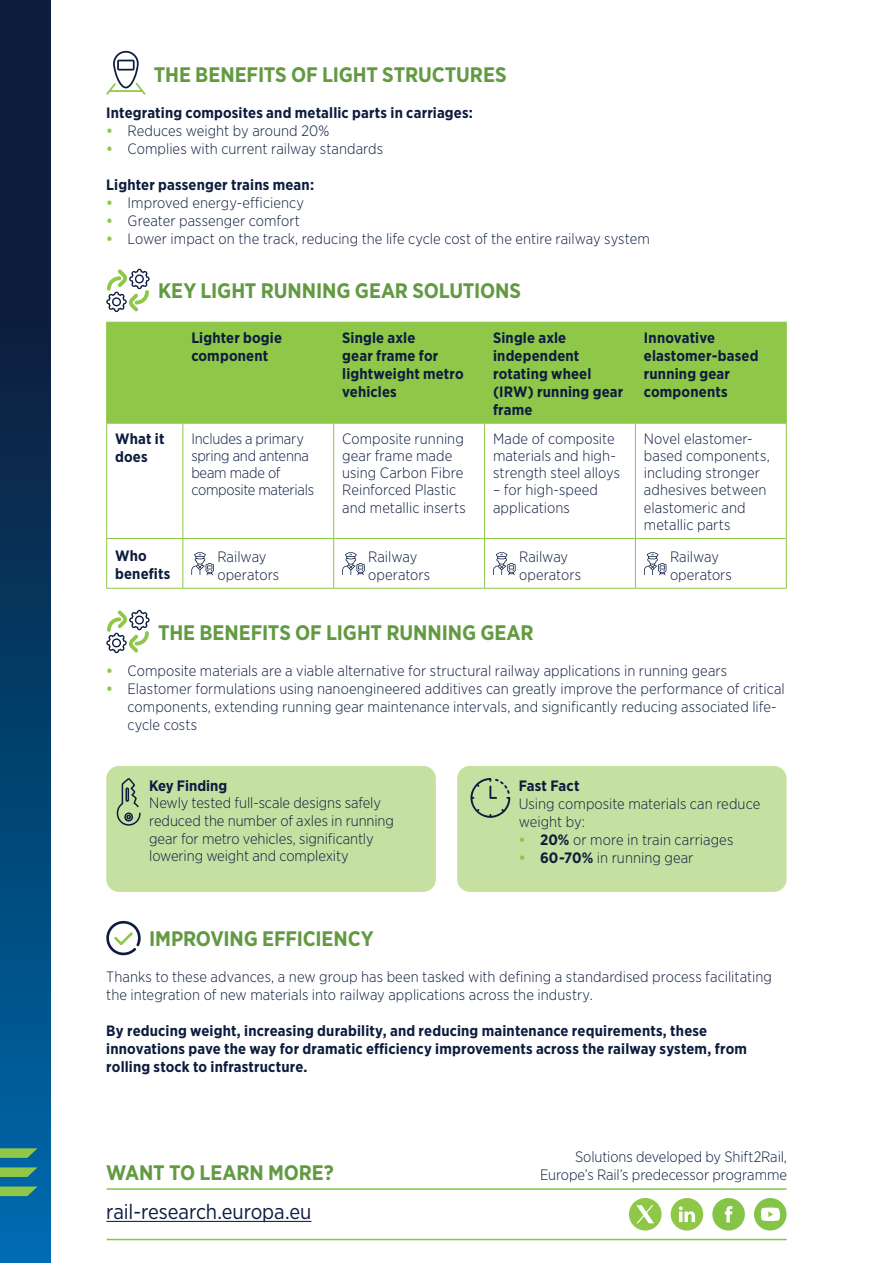
<style>
.page{position:relative;width:893px;height:1263px;background:#fff}
.page>*{position:absolute;margin:0;border:0;box-sizing:border-box;transform-origin:0 0}
.Title_Body1{font:700 21px "Gotham Narrow";letter-spacing:-.005em;color:#629a42}
.t1{font:21px "Gotham Narrow";letter-spacing:-.005em;color:#0d1c3e}
.Body{font:300 15px/17.2px "Gotham Narrow";color:#0d1c3e}
.Body-2{font:700 15px/18px "Gotham Narrow";letter-spacing:.01em;color:#0d1c3e}
.Title_Body2{font:700 15px "Gotham Narrow";letter-spacing:.01em;color:#0d1c3e}
.t2{font:700 15px "Gotham Narrow";color:#8fc748}
.s1{font-weight:700}
</style>
<div class="page">
<svg style="left:712px;top:1198px;width:33px;height:33px"></svg>
<svg style="left:671px;top:1198px;width:32px;height:32px"></svg>
<svg style="left:754px;top:1198px;width:32px;height:32px"></svg>
<hr style="left:107px;top:1188px;width:679px;height:2px;background:#84c448">
<hr style="left:107px;top:1239px;width:679px;height:1px;background:#84c448">
<hr style="left:106px;top:1221px;width:205px;height:1px;background:#0d1c3e">
<svg style="left:629px;top:1198px;width:33px;height:32px"></svg>
<div style="left:457px;top:766px;width:329px;height:126px;background:#c5e0a1;border-radius:13px"></div>
<svg style="left:0;top:0;width:51px;height:1262px;background:#053965"></svg>
<svg style="left:0;top:1167px;width:38px;height:10px"></svg>
<svg style="left:0;top:1186px;width:38px;height:10px"></svg>
<svg style="left:0;top:1148px;width:38px;height:10px"></svg>
<div style="left:106px;top:766px;width:330px;height:126px;background:#c5e0a1;border-radius:13px"></div>
<svg style="left:116px;top:778px;width:25px;height:48px"></svg>
<svg style="left:470px;top:778px;width:40px;height:40px"></svg>
<div style="left:107px;top:323px;width:679px;height:100px;background:#8fc748"></div>
<hr style="left:106px;top:322px;width:77px;height:1px;background:#8fc748">
<hr style="left:106px;top:323px;width:1px;height:100px;background:#8fc748">
<hr style="left:183px;top:322px;width:151px;height:1px;background:#8fc748">
<hr style="left:182px;top:323px;width:1px;height:100px;background:#8fc748">
<hr style="left:334px;top:322px;width:151px;height:1px;background:#8fc748">
<hr style="left:333px;top:323px;width:1px;height:100px;background:#8fc748">
<hr style="left:485px;top:322px;width:150px;height:1px;background:#8fc748">
<hr style="left:484px;top:323px;width:1px;height:100px;background:#8fc748">
<hr style="left:635px;top:322px;width:152px;height:1px;background:#8fc748">
<hr style="left:635px;top:323px;width:1px;height:100px;background:#8fc748">
<hr style="left:786px;top:323px;width:1px;height:100px;background:#8fc748">
<hr style="left:106px;top:423px;width:77px;height:1px;background:#8fc748">
<hr style="left:106px;top:424px;width:1px;height:114px;background:#8fc748">
<hr style="left:183px;top:423px;width:151px;height:1px;background:#8fc748">
<hr style="left:182px;top:424px;width:1px;height:114px;background:#8fc748">
<hr style="left:334px;top:423px;width:151px;height:1px;background:#8fc748">
<hr style="left:333px;top:424px;width:1px;height:114px;background:#8fc748">
<hr style="left:485px;top:423px;width:150px;height:1px;background:#8fc748">
<hr style="left:484px;top:424px;width:1px;height:114px;background:#8fc748">
<hr style="left:635px;top:423px;width:152px;height:1px;background:#8fc748">
<hr style="left:635px;top:424px;width:1px;height:114px;background:#8fc748">
<hr style="left:786px;top:424px;width:1px;height:114px;background:#8fc748">
<hr style="left:106px;top:538px;width:77px;height:1px;background:#8fc748">
<hr style="left:106px;top:539px;width:1px;height:49px;background:#8fc748">
<hr style="left:183px;top:538px;width:151px;height:1px;background:#8fc748">
<hr style="left:182px;top:539px;width:1px;height:49px;background:#8fc748">
<hr style="left:334px;top:538px;width:151px;height:1px;background:#8fc748">
<hr style="left:333px;top:539px;width:1px;height:49px;background:#8fc748">
<hr style="left:485px;top:538px;width:150px;height:1px;background:#8fc748">
<hr style="left:484px;top:539px;width:1px;height:49px;background:#8fc748">
<hr style="left:635px;top:538px;width:152px;height:1px;background:#8fc748">
<hr style="left:635px;top:539px;width:1px;height:49px;background:#8fc748">
<hr style="left:786px;top:539px;width:1px;height:49px;background:#8fc748">
<hr style="left:106px;top:588px;width:77px;height:1px;background:#8fc748">
<hr style="left:183px;top:588px;width:151px;height:1px;background:#8fc748">
<hr style="left:334px;top:588px;width:151px;height:1px;background:#8fc748">
<hr style="left:485px;top:588px;width:150px;height:1px;background:#8fc748">
<hr style="left:635px;top:588px;width:152px;height:1px;background:#8fc748">
<svg style="left:191px;top:552px;width:23px;height:23px"></svg>
<svg style="left:342px;top:552px;width:23px;height:23px"></svg>
<svg style="left:493px;top:552px;width:23px;height:23px"></svg>
<svg style="left:644px;top:552px;width:22px;height:23px"></svg>
<svg style="left:106px;top:51px;width:40px;height:44px"></svg>
<hr style="left:109px;top:90px;width:33px;height:2px;background:#8fc748">
<svg style="left:106px;top:269px;width:44px;height:43px"></svg>
<svg style="left:106px;top:610px;width:44px;height:43px"></svg>
<svg style="left:106px;top:920px;width:35px;height:36px"></svg>
<p class="Title_Body1" style="left:154px;top:61px;width:354px">THE BENEFITS OF LIGHT STRUCTURES</p>
<p class="Title_Body2" style="left:106px;top:103px;width:368px">Integrating composites and metallic parts in carriages:</p>
<p class="Body" style="left:128px;top:122px;width:203px">Reduces weight by around 20%</p>
<p class="t2" style="left:106px;top:121px;width:8px">•</p>
<p class="Body" style="left:128px;top:140px;width:257px">Complies with current railway standards</p>
<p class="t2" style="left:106px;top:139px;width:8px">•</p>
<p class="Title_Body2" style="left:106px;top:175px;width:209px">Lighter passenger trains mean:</p>
<p class="Body" style="left:128px;top:194px;width:178px">Improved energy-efficiency</p>
<p class="t2" style="left:106px;top:193px;width:8px">•</p>
<p class="t2" style="left:106px;top:211px;width:8px">•</p>
<p class="t2" style="left:106px;top:229px;width:8px">•</p>
<p class="Body" style="left:128px;top:212px;width:174px">Greater passenger comfort</p>
<p class="Body" style="left:128px;top:230px;width:524px">Lower impact on the track, reducing the life cycle cost of the entire railway system</p>
<p class="Title_Body1" style="left:158px;top:277px;width:364px">KEY LIGHT RUNNING GEAR SOLUTIONS</p>
<p class="Body-2" style="left:191px;top:328px;width:92px">Lighter bogie component</p>
<p class="Body-2" style="left:342px;top:328px;width:123px">Single axle<br>gear frame for lightweight metro vehicles</p>
<p class="Body-2" style="left:493px;top:328px;width:132px">Single axle independent rotating wheel (IRW) running gear frame</p>
<p class="Body-2" style="left:644px;top:328px;width:116px">Innovative elastomer-based running gear components</p>
<p class="Body-2" style="left:115px;top:429px;width:51px">What it does</p>
<p class="Body" style="left:191px;top:429px;width:124px">Includes a primary spring and antenna beam made of composite materials</p>
<p class="Body" style="left:342px;top:429px;width:125px">Composite running gear frame made using Carbon Fibre<br>Reinforced Plastic and metallic inserts</p>
<p class="Body" style="left:493px;top:429px;width:123px">Made of composite</p>
<p class="Body" style="left:644px;top:429px;width:110px">Novel elastomer-</p>
<p class="Body" style="left:644px;top:464px;width:124px">including stronger adhesives between elastomeric and metallic parts</p>
<p class="Body" style="left:493px;top:447px;width:124px">materials and high-</p>
<p class="Body" style="left:493px;top:481px;width:106px">– for high-speed applications</p>
<p class="Body" style="left:644px;top:447px;width:127px">based components,</p>
<p class="Body" style="left:493px;top:464px;width:128px">strength steel alloys</p>
<p class="Body-2" style="left:115px;top:547px;width:57px">Who benefits</p>
<p class="Body" style="left:217px;top:547px;width:63px;line-height:18px">Railway operators</p>
<p class="Body" style="left:368px;top:547px;width:63px;line-height:18px">Railway operators</p>
<p class="Body" style="left:519px;top:547px;width:63px;line-height:18px">Railway operators</p>
<p class="Body" style="left:670px;top:547px;width:63px;line-height:18px">Railway operators</p>
<p class="t2" style="left:106px;top:661px;width:8px">•</p>
<p class="t2" style="left:106px;top:679px;width:8px">•</p>
<p class="Title_Body1" style="left:158px;top:619px;width:377px">THE BENEFITS OF LIGHT RUNNING GEAR</p>
<p class="Body" style="left:128px;top:662px;width:601px">Composite materials are a viable alternative for structural railway applications in running gears</p>
<p class="Body" style="left:128px;top:680px;width:659px">Elastomer formulations using nanoengineered additives can greatly improve the performance of critical</p>
<p class="Body" style="left:128px;top:698px;width:651px">components, extending running gear maintenance intervals, and significantly reducing associated life-</p>
<p class="Body" style="left:128px;top:716px;width:71px">cycle costs</p>
<p class="Title_Body2" style="left:149px;top:776px;width:80px">Key Finding</p>
<p class="Body" style="left:149px;top:794px;width:246px;line-height:17.7px">Newly tested full-scale designs safely reduced the number of axles in running gear for metro vehicles, significantly lowering weight and complexity</p>
<p class="Title_Body2" style="left:519px;top:776px;width:62px">Fast Fact</p>
<p class="Body" style="left:519px;top:794px;width:243px;line-height:18px">Using composite materials can reduce weight by:</p>
<p class="Body" style="left:540px;top:830px;width:195px"><span class="s1">20%</span> or more in train carriages</p>
<p class="t2" style="left:519px;top:830px;width:8px">•</p>
<p class="t2" style="left:519px;top:848px;width:8px">•</p>
<p class="Body" style="left:540px;top:848px;width:155px"><span class="s1">60-70%</span> in running gear</p>
<p class="Title_Body1" style="left:149px;top:925px;width:226px">IMPROVING EFFICIENCY</p>
<p class="Body" style="left:106px;top:967px;width:667px;line-height:18px">Thanks to these advances a, new group has been tasked with defining a standardised process facilitating the integration of new materials into railway applications across the industry.</p>
<p class="Body-2" style="left:106px;top:1021px;width:642px">By reducing weight, increasing durability, and reducing maintenance requirements, these innovations pave the way for dramatic efficiency improvements across the railway system, from rolling stock to infrastructure.</p>
<p class="Title_Body1" style="left:106px;top:1159px;width:229px">WANT TO LEARN MORE?</p>
<p class="t1" style="left:106px;top:1199px;width:207px">rail-research.europa.eu</p>
<p class="Body" style="left:540px;top:1147px;width:248px;line-height:18px;text-align:right">Solutions developed by Shift2Rail,<br>Europe s’ Rail s’ predecessor programme</p>
</div>
